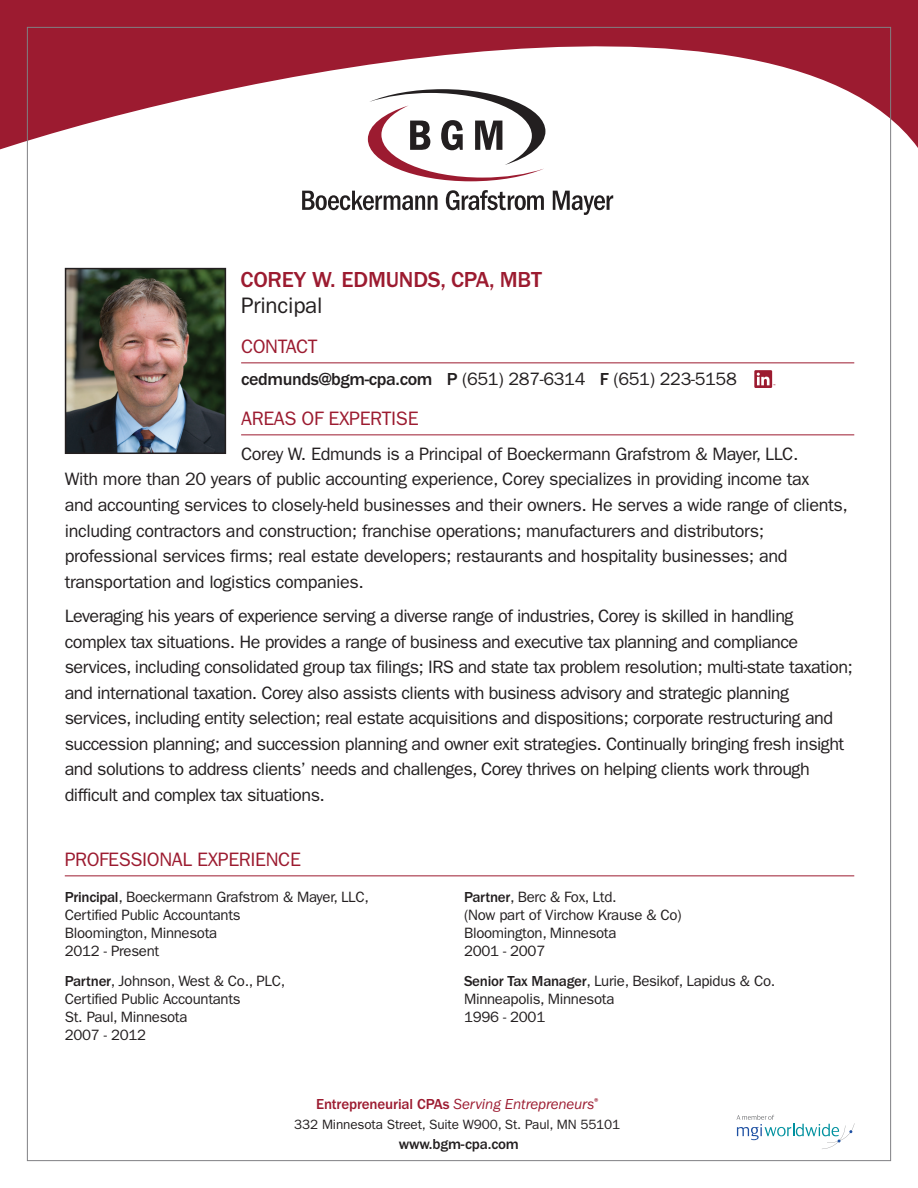
<style>
.page{position:relative;width:918px;height:1188px;background:#fff}
.page>*{position:absolute;margin:0;border:0;box-sizing:border-box;transform-origin:0 0}
.t1{font:500 22.5px "ITC Franklin Gothic Std";letter-spacing:-.01em;color:#9c1b30}
.t2{font:22.5px "ITC Franklin Gothic Std";letter-spacing:-.01em;color:#231f20}
.t3{font:19.5px "ITC Franklin Gothic Std";letter-spacing:-.02em;color:#9c1b30}
.t4{font:18px/25.5px "ITC Franklin Gothic Std";letter-spacing:-.03em;color:#231f20}
.t5{font:15px/18px "ITC Franklin Gothic Std";letter-spacing:-.02em;color:#231f20}
.t6{font:italic 15px "ITC Franklin Gothic Std";letter-spacing:-.01em;color:#9c1b30}
.t7{font:500 15px "ITC Franklin Gothic Std";letter-spacing:-.01em;color:#231f20}
.t8{font:13.5px "ITC Franklin Gothic Std";letter-spacing:-.01em;color:#231f20}
.s1{font-weight:500}
.s2{font-weight:500;font-style:normal}
</style>
<div class="page">
<svg style="left:0;top:0;width:918px;height:172px"></svg>
<svg style="left:302px;top:191px;width:136px;height:19px"></svg>
<svg style="left:446px;top:190px;width:98px;height:20px"></svg>
<svg style="left:553px;top:191px;width:60px;height:24px"></svg>
<svg style="left:368px;top:89px;width:177px;height:92px"></svg>
<svg style="left:737px;top:1115px;width:117px;height:34px"></svg>
<hr style="left:241px;top:362px;width:613px;height:1px;background:#9c1b30">
<hr style="left:241px;top:434px;width:613px;height:1px;background:#9c1b30">
<hr style="left:65px;top:875px;width:789px;height:1px;background:#9c1b30">
<img style="left:68px;top:271px;width:155px;height:180px">
<div style="left:65px;top:268px;width:161px;height:186px;border:2px solid #231f20"></div>
<svg style="left:754px;top:370px;width:21px;height:18px"></svg>
<p class="t1" style="left:241px;top:267px;width:303px">COREY W. EDMUNDS, CPA, MBT</p>
<p class="t2" style="left:241px;top:292px;width:83px">Principal</p>
<p class="t3" style="left:241px;top:336px;width:78px">CONTACT</p>
<p class="t4" style="left:241px;top:366px;width:497px"><span class="s1">cedmunds@bgm-cpa.com P</span> (651) 287-6314 <span class="s1">F</span> (651) 223-5158</p>
<p class="t3" style="left:241px;top:408px;width:179px">AREAS OF EXPERTISE</p>
<p class="t4" style="left:65px;top:441px;width:785px;text-indent:176px">Corey W. Edmunds is a Principal of Boeckermann Grafstrom &amp; Mayer, LLC.<br>With more than 20 years of public accounting experience, Corey specializes in providing income tax<br>and accounting services to closely-held businesses and their owners. He serves a wide range of clients, including contractors and construction; franchise operations; manufacturers and distributors; professional services firms; real estate developers; restaurants and hospitality businesses; and transportation and logistics companies.</p>
<p class="t4" style="left:65px;top:603px;width:790px">Leveraging his years of experience serving a diverse range of industries, Corey is skilled in handling complex tax situations. He provides a range of business and executive tax planning and compliance services, including consolidated group tax filings; IRS and state tax problem resolution; multi-state taxation; and international taxation. Corey also assists clients with business advisory and strategic planning services, including entity selection; real estate acquisitions and dispositions; corporate restructuring and succession planning; and succession planning and owner exit strategies. Continually bringing fresh insight and solutions to address clients’ needs and challenges, Corey thrives on helping clients work through difficult and complex tax situations.</p>
<p class="t3" style="left:65px;top:849px;width:238px">PROFESSIONAL EXPERIENCE</p>
<p class="t5" style="left:65px;top:889px;width:306px"><span class="s1">Principal</span>, Boeckermann Grafstrom &amp; Mayer, LLC,<br>Certified Public Accountants<br>Bloomington, Minnesota<br>2012 - Present</p>
<p class="t5" style="left:65px;top:973px;width:222px"><span class="s1">Partner</span>, Johnson, West &amp; Co., PLC,<br>Certified Public Accountants<br>St. Paul, Minnesota<br>2007 - 2012</p>
<p class="t5" style="left:464px;top:889px;width:219px"><span class="s1">Partner</span>, Berc &amp; Fox, Ltd.<br>(Now part of Virchow Krause &amp; Co)<br>Bloomington, Minnesota<br>2001 - 2007</p>
<p class="t5" style="left:464px;top:973px;width:313px"><span class="s1">Senior Tax Manager</span>, Lurie, Besikof, Lapidus &amp; Co.<br>Minneapolis, Minnesota<br>1996 - 2001</p>
<p class="t6" style="left:316px;top:1095px;width:284px"><span class="s2">Entrepreneurial CPAs</span> Serving Entrepreneurs<sup>®</sup></p>
<p class="t8" style="left:294px;top:1117px;width:328px">332 Minnesota Street, Suite W900, St. Paul, MN 55101</p>
<p class="t7" style="left:399px;top:1136px;width:122px">www.bgm-cpa.com</p>
</div>
